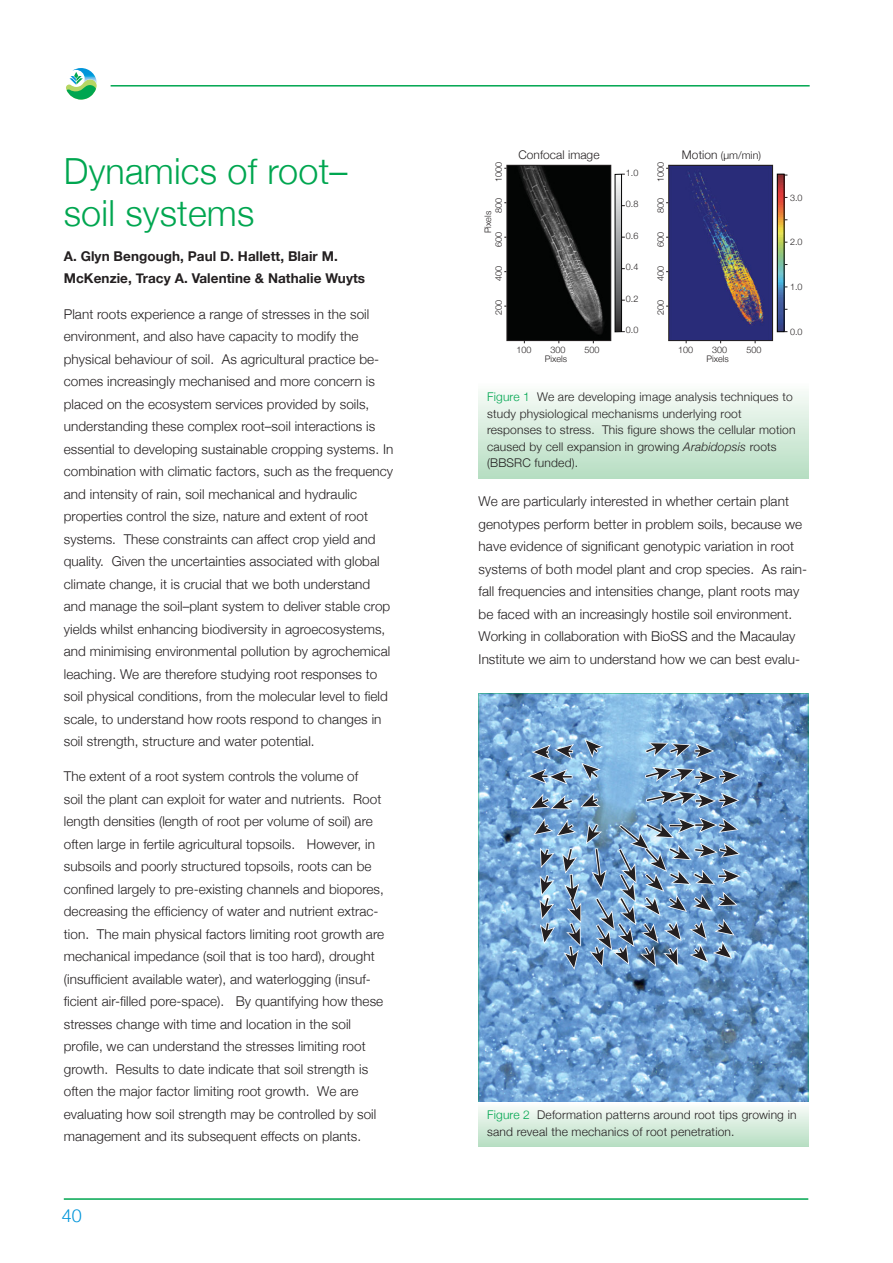
<style>
.page{position:relative;width:893px;height:1263px;background:#fff}
.page>*{position:absolute;margin:0;border:0;box-sizing:border-box;transform-origin:0 0}
.t1{font:300 36px/42px "Helvetica Neue";letter-spacing:.005em;color:#00a650}
.t2{font:300 18px "Helvetica Neue";color:#0095da}
.t3{font:300 13.5px/22.5px "Helvetica Neue";letter-spacing:.005em;color:#231f20}
.t4{font:700 13.5px/22.5px "Helvetica Neue";letter-spacing:.005em;color:#231f20}
.t5{font:300 12px/16.5px "Helvetica Neue";letter-spacing:.015em;color:#231f20}
.t6{font:300 10.65px "Helvetica Neue";color:#231f20}
.t7{font:300 9px "Helvetica Neue";color:#231f20}
.s1{font-size:12px}
.s2{color:#00a650}
.s3{font-style:italic}
</style>
<div class="page">
<hr style="left:64px;top:1198px;width:744px;height:2px;background:#00a650">
<hr style="left:111px;top:85px;width:698px;height:2px;background:#00a650">
<svg style="left:66px;top:68px;width:31px;height:32px"></svg>
<img style="left:508px;top:167px;width:101px;height:172px">
<img style="left:670px;top:167px;width:101px;height:172px">
<div style="left:506px;top:165px;width:105px;height:176px;border:1px solid #231f20"></div>
<div style="left:668px;top:165px;width:105px;height:176px;border:1px solid #231f20"></div>
<svg style="left:616px;top:180px;width:4px;height:150px"></svg>
<div style="left:614px;top:174px;width:8px;height:158px;border:1px solid #010202"></div>
<img style="left:778px;top:176px;width:4px;height:154px">
<div style="left:776px;top:174px;width:8px;height:158px;border:1px solid #010202"></div>
<div style="left:478px;top:381px;width:330px;height:98px;background:linear-gradient(to bottom,#fdfefc,#b6ddc2)"></div>
<svg style="left:478px;top:693px;width:330px;height:409px;background:#70a1c7"></svg>
<div style="left:478px;top:1102px;width:330px;height:45px;background:linear-gradient(to bottom,#fdfdfd,#b6dec1)"></div>
<h1 class="t1" style="left:64px;top:149px;width:285px">Dynamics of root– soil systems</h1>
<p class="t4" style="left:64px;top:245px;width:303px">A. Glyn Bengough, Paul D. Hallett, Blair M.<br>McKenzie, Tracy A. Valentine &amp; Nathalie Wuyts</p>
<p class="t3" style="left:64px;top:302px;width:331px">Plant roots experience a range of stresses in the soil environment, and also have capacity to modify the physical behaviour of soil. As agricultural practice be&shy;comes increasingly mechanised and more concern is placed on the ecosystem services provided by soils, understanding these complex root–soil interactions is essential to developing sustainable cropping systems. In combination with climatic factors, such as the frequency and intensity of rain, soil mechanical and hydraulic properties control the size, nature and extent of root systems. These constraints can affect crop yield and quality. Given the uncertainties associated with global climate change, it is crucial that we both understand and manage the soil–plant system to deliver stable crop yields whilst enhancing biodiversity in agroecosystems, and minimising environmental pollution by agrochemical leaching. We are therefore studying root responses to soil physical conditions, from the molecular level to field scale, to understand how roots respond to changes in soil strength, structure and water potential.</p>
<p class="t3" style="left:64px;top:765px;width:322px">The extent of a root system controls the volume of<br>soil the plant can exploit for water and nutrients. Root length densities (length of root per volume of soil) are often large in fertile agricultural topsoils. However, in subsoils and poorly structured topsoils, roots can be confined largely to pre-existing channels and biopores, decreasing the efficiency of water and nutrient extrac&shy;tion. The main physical factors limiting root growth are mechanical impedance (soil that is too hard), drought (insufficient available water), and waterlogging (insuf&shy;ficient air-filled pore-space). By quantifying how these stresses change with time and location in the soil profile, we can understand the stresses limiting root growth. Results to date indicate that soil strength is often the major factor limiting root growth. We are evaluating how soil strength may be controlled by soil management and its subsequent effects on plants.</p>
<h2 class="t2" style="left:62px;top:1205px;width:22px">40</h2>
<p class="t7" style="left:493px;top:182px;width:22px;rotate:-90deg">1000</p>
<p class="t7" style="left:493px;top:213px;width:17px;rotate:-90deg">800</p>
<p class="t7" style="left:493px;top:247px;width:17px;rotate:-90deg">600</p>
<p class="t7" style="left:493px;top:281px;width:17px;rotate:-90deg">400</p>
<p class="t7" style="left:493px;top:315px;width:17px;rotate:-90deg">200</p>
<p class="t7" style="left:482px;top:233px;width:24px;rotate:-90deg">Pixels</p>
<p class="t5" style="left:518px;top:146px;width:83px">Confocal image</p>
<p class="t6" style="left:682px;top:149px;width:81px"><span class="s1">Motion</span> (μm/min)</p>
<p class="t7" style="left:655px;top:182px;width:22px;rotate:-90deg">1000</p>
<p class="t7" style="left:655px;top:213px;width:17px;rotate:-90deg">800</p>
<p class="t7" style="left:655px;top:247px;width:17px;rotate:-90deg">600</p>
<p class="t7" style="left:655px;top:281px;width:17px;rotate:-90deg">400</p>
<p class="t7" style="left:655px;top:315px;width:17px;rotate:-90deg">200</p>
<p class="t7" style="left:626px;top:167px;width:14px">1.0</p>
<p class="t7" style="left:626px;top:199px;width:14px">0.8</p>
<p class="t7" style="left:626px;top:230px;width:14px">0.6</p>
<p class="t7" style="left:626px;top:262px;width:14px">0.4</p>
<p class="t7" style="left:626px;top:293px;width:14px">0.2</p>
<p class="t7" style="left:626px;top:325px;width:14px">0.0</p>
<p class="t7" style="left:516px;top:344px;width:17px">100</p>
<p class="t7" style="left:550px;top:344px;width:17px">300</p>
<p class="t7" style="left:584px;top:344px;width:17px">500</p>
<p class="t7" style="left:545px;top:353px;width:24px">Pixels</p>
<p class="t7" style="left:678px;top:344px;width:17px">100</p>
<p class="t7" style="left:712px;top:344px;width:17px">300</p>
<p class="t7" style="left:746px;top:344px;width:17px">500</p>
<p class="t7" style="left:706px;top:353px;width:24px">Pixels</p>
<p class="t7" style="left:790px;top:192px;width:14px">3.0</p>
<p class="t7" style="left:790px;top:237px;width:14px">2.0</p>
<p class="t7" style="left:790px;top:281px;width:14px">1.0</p>
<p class="t7" style="left:790px;top:326px;width:14px">0.0</p>
<p class="t5" style="left:487px;top:389px;width:310px"><span class="s2">Figure 1</span> We are developing image analysis techniques to study physiological mechanisms underlying root responses to stress. This figure shows the cellular motion caused by cell expansion in growing <span class="s3">Arabidopsis</span> roots (BBSRC funded).</p>
<p class="t3" style="left:478px;top:490px;width:330px">We are particularly interested in whether certain plant genotypes perform better in problem soils, because we have evidence of significant genotypic variation in root systems of both model plant and crop species. As rain&shy;fall frequencies and intensities change, plant roots may be faced with an increasingly hostile soil environment.<br>Working in collaboration with BioSS and the Macaulay Institute we aim to understand how we can best evalu-</p>
<p class="t5" style="left:487px;top:1107px;width:311px"><span class="s2">Figure 2</span> Deformation patterns around root tips growing in sand reveal the mechanics of root penetration.</p>
</div>
